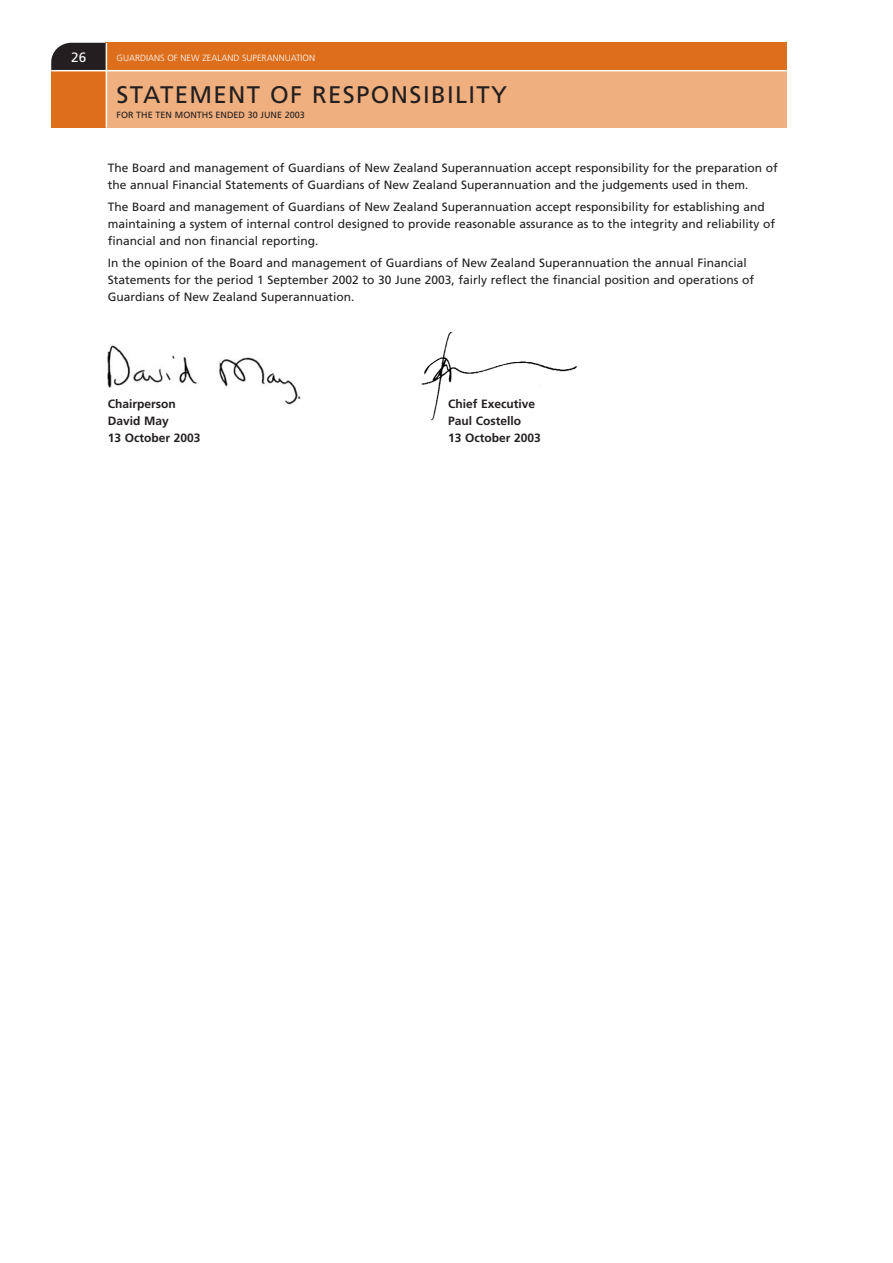
<style>
.page{position:relative;width:893px;height:1263px;background:#fff}
.page>*{position:absolute;margin:0;border:0;box-sizing:border-box;transform-origin:0 0}
.t1{font:24px "Frutiger";letter-spacing:.055em;color:#231f20}
.t2{font:13.5px "Frutiger";color:#fff}
.t3{font:12px/17.2px "Frutiger";color:#231f20}
.t4{font:700 12px "Frutiger";color:#231f20}
.t5{font:300 9px "Frutiger";color:#fff}
.t6{font:9px "Frutiger";color:#231f20}
</style>
<div class="page">
<div style="left:105px;top:71px;width:682px;height:57px;background:#efaf7e"></div>
<div style="left:105px;top:43px;width:682px;height:28px;background:#dd6e1c"></div>
<svg style="left:51px;top:43px;width:55px;height:27px"></svg>
<div style="left:51px;top:71px;width:55px;height:57px;background:#dd6e1c"></div>
<hr style="left:51px;top:70px;width:748px;height:1px;background:#fff">
<hr style="left:106px;top:43px;width:1px;height:85px;background:#fff">
<img style="left:421px;top:331px;width:156px;height:90px">
<img style="left:107px;top:345px;width:194px;height:60px">
<p class="t2" style="left:71px;top:52px;width:17px">26</p>
<p class="t5" style="left:116px;top:54px;width:200px">GUARDIANS OF NEW ZEALAND SUPERANNUATION</p>
<h1 class="t1" style="left:116px;top:85px;width:392px">STATEMENT OF RESPONSIBILITY</h1>
<p class="t6" style="left:116px;top:112px;width:190px">FOR THE TEN MONTHS ENDED 30 JUNE 2003</p>
<p class="t3" style="left:108px;top:160px;width:671px">The Board and management of Guardians of New Zealand Superannuation accept responsibility for the preparation of the annual Financial Statements of Guardians of New Zealand Superannuation and the judgements used in them.</p>
<p class="t3" style="left:108px;top:199px;width:669px">The Board and management of Guardians of New Zealand Superannuation accept responsibility for establishing and maintaining a system of internal control designed to provide reasonable assurance as to the integrity and reliability of financial and non financial reporting.</p>
<p class="t3" style="left:108px;top:255px;width:648px">In the opinion of the Board and management of Guardians of New Zealand Superannuation the annual Financial<br>Statements for the period 1 September 2002 to 30 June 2003, fairly reflect the financial position and operations of<br>Guardians of New Zealand Superannuation.</p>
<p class="t4" style="left:108px;top:399px;width:69px">Chairperson</p>
<p class="t4" style="left:448px;top:399px;width:89px">Chief Executive</p>
<p class="t4" style="left:108px;top:416px;width:63px">David May</p>
<p class="t4" style="left:448px;top:416px;width:75px">Paul Costello</p>
<p class="t4" style="left:108px;top:433px;width:94px">13 October 2003</p>
<p class="t4" style="left:448px;top:433px;width:94px">13 October 2003</p>
</div>
